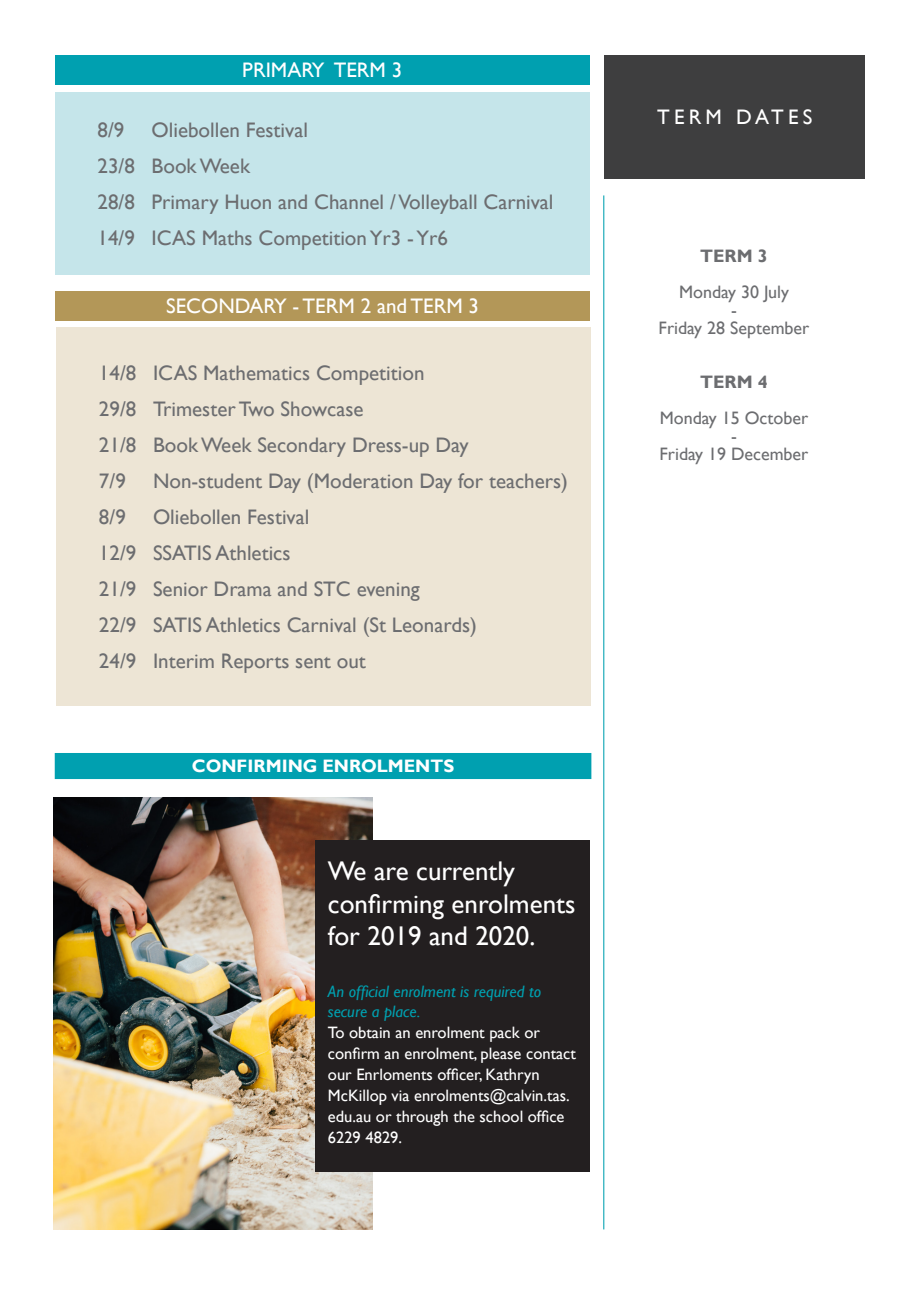
<style>
.page{position:relative;width:919px;height:1289px;background:#fff}
.page>*{position:absolute;margin:0;border:0;box-sizing:border-box;transform-origin:0 0}
.body_copy{font:27px/32.4px "Gill Sans";color:#fff}
.body_copy-2{font:21px "Gill Sans";color:#6c6d70}
.t1{font:21px "Gill Sans";color:#fff}
.t2{font:21px "Gill Sans";letter-spacing:.2em;color:#fff}
.t3{font:18px "Gill Sans";color:#6c6d70}
.t4{font:700 18px "Gill Sans";color:#fff}
.t5{font:700 18px "Gill Sans";color:#6c6d70}
.body_copy-3{font:16.5px/21px "Gill Sans";color:#fff}
.body_copy-4{font:italic 16.5px/19.8px "Gill Sans";color:#00a0b0}
</style>
<div class="page">
<img style="left:53px;top:797px;width:320px;height:432px">
<div style="left:55px;top:92px;width:534px;height:182px;background:#c5e5ea"></div>
<div style="left:56px;top:328px;width:535px;height:377px;background:#ede5d5"></div>
<div style="left:55px;top:55px;width:534px;height:30px;background:#00a0b0"></div>
<div style="left:55px;top:291px;width:535px;height:29px;background:#b39758"></div>
<div style="left:604px;top:55px;width:261px;height:124px;background:#3e3e3f"></div>
<hr style="left:603px;top:195px;width:1px;height:1034px;background:#00a0b0">
<div style="left:55px;top:753px;width:535px;height:25px;background:#00a0b0"></div>
<div style="left:55px;top:753px;width:536px;height:26px;border:2px solid #00a0b0"></div>
<div style="left:315px;top:840px;width:275px;height:331px;background:#231f20"></div>
<p class="t1" style="left:242px;top:58px;width:161px">PRIMARY TERM 3</p>
<p class="body_copy-2" style="left:98px;top:117px;width:28px">8/9</p>
<p class="body_copy-2" style="left:151px;top:117px;width:158px">Oliebollen Festival</p>
<p class="body_copy-2" style="left:98px;top:153px;width:154px">23/8 Book Week</p>
<p class="body_copy-2" style="left:98px;top:189px;width:457px">28/8 Primary Huon and Channel / Volleyball Carnival</p>
<p class="body_copy-2" style="left:98px;top:225px;width:352px">14/9 ICAS Maths Competition Yr3 - Yr6</p>
<p class="t1" style="left:166px;top:294px;width:314px">SECONDARY - TERM 2 and TERM 3</p>
<p class="body_copy-2" style="left:99px;top:360px;width:327px">14/8 ICAS Mathematics Competition</p>
<p class="body_copy-2" style="left:99px;top:396px;width:266px">29/8 Trimester Two Showcase</p>
<p class="body_copy-2" style="left:99px;top:432px;width:371px">21/8 Book Week Secondary Dress-up Day</p>
<p class="body_copy-2" style="left:99px;top:468px;width:28px">7/9</p>
<p class="body_copy-2" style="left:153px;top:468px;width:416px">Non-student Day (Moderation Day for teachers)</p>
<p class="body_copy-2" style="left:99px;top:504px;width:28px">8/9</p>
<p class="body_copy-2" style="left:153px;top:504px;width:158px">Oliebollen Festival</p>
<p class="body_copy-2" style="left:99px;top:540px;width:193px">12/9 SSATIS Athletics</p>
<p class="body_copy-2" style="left:99px;top:576px;width:322px">21/9 Senior Drama and STC evening</p>
<p class="body_copy-2" style="left:99px;top:612px;width:379px">22/9 SATIS Athletics Carnival (St Leonards)</p>
<p class="body_copy-2" style="left:99px;top:648px;width:268px">24/9 Interim Reports sent out</p>
<p class="t4" style="left:192px;top:755px;width:264px">CONFIRMING ENROLMENTS</p>
<p class="body_copy" style="left:328px;top:855px;width:249px">We are currently confirming enrolments for 2019 and 2020.</p>
<p class="body_copy-4" style="left:328px;top:981px;width:215px">An official enrolment is required to secure a place.</p>
<p class="body_copy-3" style="left:328px;top:1022px;width:249px">To obtain an enrolment pack or confirm an enrolment, please contact our Enrloments officer, Kathryn<br>McKillop via enrolments@calvin.tas. edu.au or through the school office<br>6229 4829.</p>
<p class="t2" style="left:657px;top:105px;width:157px">TERM DATES</p>
<p class="t5" style="left:700px;top:245px;width:69px">TERM 3</p>
<p class="t3" style="left:679px;top:281px;width:111px">Monday 30 July</p>
<p class="t3" style="left:731px;top:299px;width:7px">-</p>
<p class="t3" style="left:658px;top:317px;width:152px">Friday 28 September</p>
<p class="t5" style="left:700px;top:371px;width:69px">TERM 4</p>
<p class="t3" style="left:659px;top:407px;width:150px">Monday 15 October</p>
<p class="t3" style="left:731px;top:425px;width:7px">-</p>
<p class="t3" style="left:659px;top:443px;width:150px">Friday 19 December</p>
</div>
